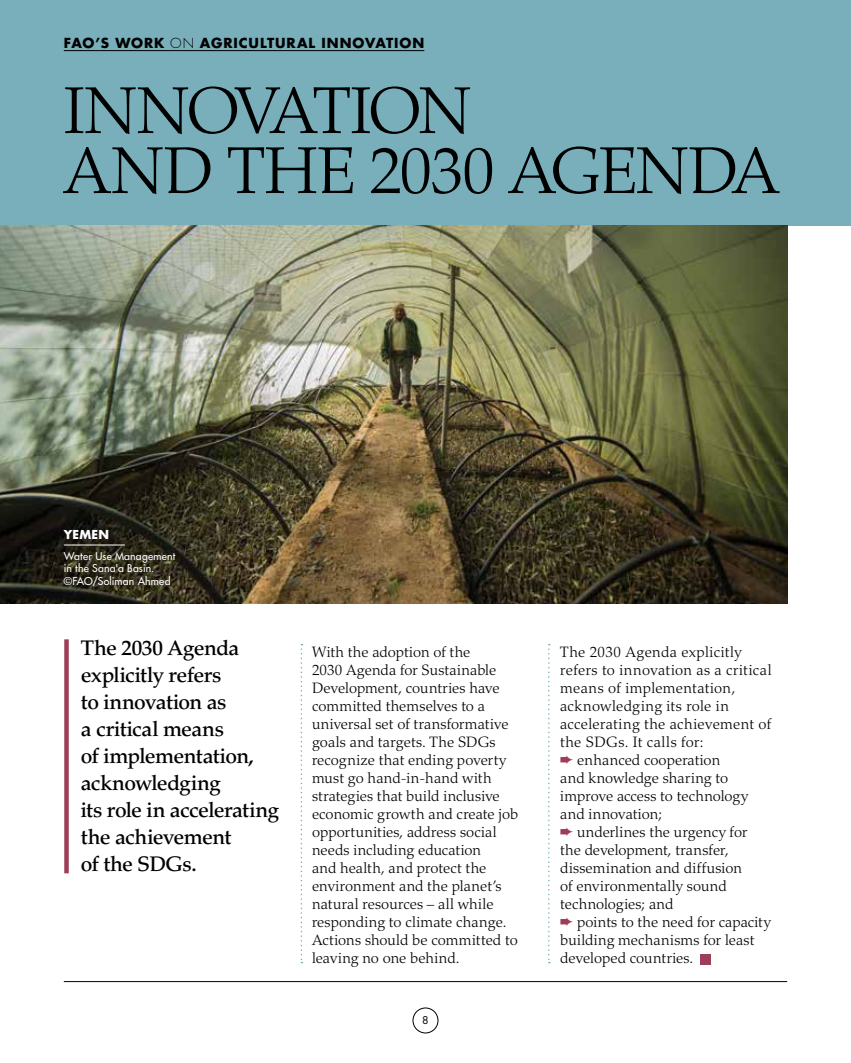
<style>
.page{position:relative;width:851px;height:1063px;background:#fff}
.page>*{position:absolute;margin:0;border:0;box-sizing:border-box;transform-origin:0 0}
.t1{font:300 66px/60px "Palatino LT Std";letter-spacing:-.03em;color:#000}
.t2{font:500 21px/27px "Palatino LT Std";letter-spacing:-.03em;color:#000}
.t3{font:300 15px/18px "Palatino LT Std";letter-spacing:.015em;color:#000}
.t4{font:300 15px/18px "Palatino LT Std";letter-spacing:.035em;color:#000}
.t5{font:700 13.5px "Futura Std";letter-spacing:.07em;color:#000}
.t6{font:700 12px "Futura Std";color:#fff}
.t7{font:500 10.5px/12.6px "Futura Std";letter-spacing:.02em;color:#fff}
.t8{font:10.5px "Futura Std";color:#000}
.s1{font-weight:300}
.s2{color:#9d3e59}
</style>
<div class="page">
<div style="left:412px;top:1008px;width:26px;height:25px;border:1px solid #000;border-radius:50%"></div>
<hr style="left:64px;top:981px;width:723px;height:1px;background:#000">
<div style="left:0;top:0;width:850px;height:225px;background:#78afba"></div>
<img style="left:0;top:225px;width:787px;height:378px">
<svg style="left:300px;top:644px;width:2px;height:319px"></svg>
<svg style="left:548px;top:644px;width:1px;height:319px"></svg>
<div style="left:700px;top:954px;width:11px;height:11px;background:#9d3e59"></div>
<div style="left:64px;top:639px;width:5px;height:234px;background:#9d3e59"></div>
<hr style="left:64px;top:545px;width:61px;height:1px;background:#fff">
<hr style="left:64px;top:50px;width:360px;height:1px;background:#000">
<p class="t5" style="left:64px;top:34px;width:362px">FAO’S WORK <span class="s1">on</span> AGRICULTURAL INNOVATION</p>
<h1 class="t1" style="left:64px;top:82px;width:716px">Innovation<br>and the 2030 Agenda</h1>
<p class="t6" style="left:64px;top:527px;width:47px">YEMEN</p>
<p class="t7" style="left:64px;top:550px;width:113px">Water Use Management in the Sana'a Basin. ©FAO/Soliman Ahmed</p>
<h2 class="t2" style="left:81px;top:634px;width:200px">The 2030 Agenda explicitly refers<br>to innovation as<br>a critical means<br>of implementation, acknowledging<br>its role in accelerating the achievement<br>of the SDGs.</h2>
<p class="t3" style="left:312px;top:643px;width:198px">With the adoption of the<br>2030 Agenda for Sustainable<br>Development, countries have committed themselves to a universal set of transformative goals and targets. The SDG</p>
<p class="t3" style="left:312px;top:733px;width:208px;text-indent:177px">s recognize that ending poverty must go hand-in-hand with strategies that build inclusive economic growth and create job opportunities, address social needs including education<br>and health, and protect the environment and the planet’s natural resources – all while responding to climate change.<br>Actions should be committed to leaving no one behind.</p>
<p class="t8" style="left:422px;top:1014px;width:8px">8</p>
<p class="t4" style="left:560px;top:643px;width:213px">The 2030 Agenda explicitly refers to innovation as a critical means of implementation, acknowledging its role in accelerating the achievement of the SDG</p>
<p class="t3" style="left:560px;top:733px;width:213px;text-indent:58px">s. It calls for:<br><span class="s2">➨</span> enhanced cooperation<br>and knowledge sharing to improve access to technology and innovation;<br><span class="s2">➨</span> underlines the urgency for the development, transfer, dissemination and diffusion<br>of environmentally sound technologies; and<br><span class="s2">➨</span> points to the need for capacity building mechanisms for least developed countries.</p>
</div>
